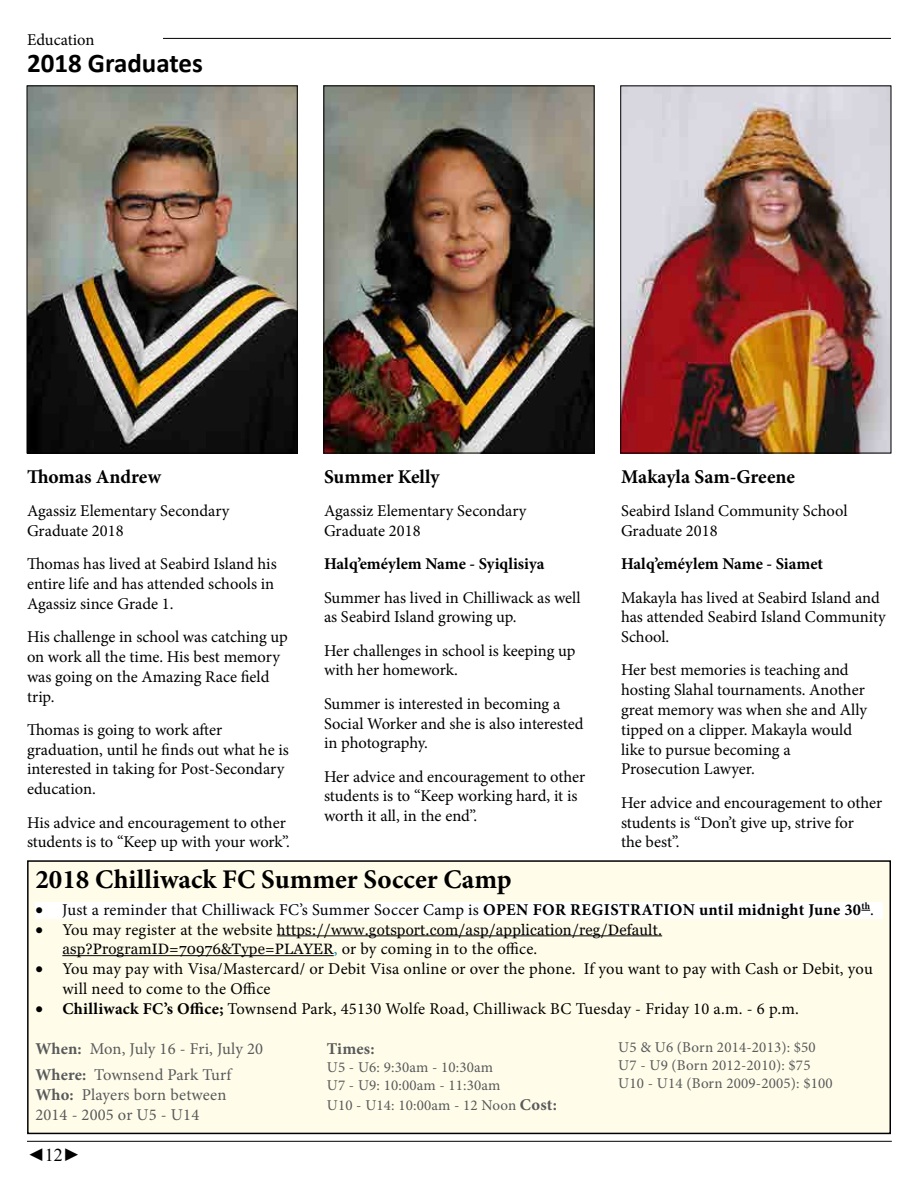
<style>
.page{position:relative;width:918px;height:1188px;background:#fff}
.page>*{position:absolute;margin:0;border:0;box-sizing:border-box;transform-origin:0 0}
.t1{font:700 27px "Minion Pro";color:#000}
.t2{font:700 27px "Calibri";color:#000}
.t3{font:700 19.5px "Minion Pro";color:#000}
.t4{font:18px "Times New Roman";color:#000}
.t5{font:16.5px/19.8px "Minion Pro";color:#000}
.t6{font:16.5px/26.5px "Minion Pro";letter-spacing:.01em;color:#58595b}
.t7{font:700 16.5px "Minion Pro";color:#000}
.t8{font:700 16.5px "Minion Pro";letter-spacing:.01em;color:#58595b}
.t9{font:15px/18px "Minion Pro";letter-spacing:.01em;color:#58595b}
.t10{font:15px/19.8px "Georgia";letter-spacing:.01em;color:#000001}
.s1{font-weight:700}
.s2{color:#000}
.s3{font-family:"Minion Pro";font-size:16.5px;color:#000}
.s4{font-family:"Minion Pro";font-size:16.5px;color:#008abd}
.s5{font-weight:700;font-size:16.5px}
</style>
<div class="page">
<hr style="left:27px;top:1141px;width:865px;height:1px;background:#000">
<hr style="left:87px;top:38px;width:804px;height:1px;background:#000">
<img style="left:29px;top:88px;width:266px;height:363px">
<div style="left:27px;top:86px;width:270px;height:367px;border:1px solid #000"></div>
<img style="left:326px;top:88px;width:266px;height:363px">
<div style="left:324px;top:86px;width:270px;height:367px;border:1px solid #000"></div>
<img style="left:623px;top:88px;width:266px;height:363px">
<div style="left:28px;top:861px;width:862px;height:272px;background:#fffde9"></div>
<div style="left:35px;top:903px;width:848px;height:16px;background:#fff"></div>
<hr style="left:277px;top:935px;width:385px;height:1px;background:#000001">
<hr style="left:62px;top:955px;width:272px;height:1px;background:#000001">
<div style="left:27px;top:860px;width:864px;height:274px;border:2px solid #000"></div>
<div style="left:27px;top:27px;width:135px;height:24px;background:#fff"></div>
<p class="t5" style="left:27px;top:30px;width:69px">Education</p>
<h1 class="t2" style="left:27px;top:43px;width:177px">2018 Graduates</h1>
<p class="t3" style="left:27px;top:463px;width:136px">Thomas Andrew</p>
<p class="t5" style="left:27px;top:501px;width:204px">Agassiz Elementary Secondary<br>Graduate 2018</p>
<p class="t5" style="left:27px;top:554px;width:251px">Thomas has lived at Seabird Island his entire life and has attended schools in<br>Agassiz since Grade 1.</p>
<p class="t5" style="left:27px;top:627px;width:262px">His challenge in school was catching up on work all the time. His best memory was going on the Amazing Race field trip.</p>
<p class="t5" style="left:27px;top:720px;width:263px">Thomas is going to work after graduation, until he finds out what he is interested in taking for Post-Secondary education.</p>
<p class="t5" style="left:27px;top:812px;width:264px">His advice and encouragement to other students is to “Keep up with your work”.</p>
<p class="t3" style="left:324px;top:463px;width:117px">Summer Kelly</p>
<p class="t5" style="left:324px;top:501px;width:204px">Agassiz Elementary Secondary<br>Graduate 2018</p>
<p class="t7" style="left:324px;top:552px;width:222px">Halq’eméylem Name - Syiqlisiya</p>
<p class="t5" style="left:324px;top:587px;width:258px">Summer has lived in Chilliwack as well as Seabird Island growing up.</p>
<p class="t5" style="left:324px;top:641px;width:253px">Her challenges in school is keeping up with her homework.</p>
<p class="t5" style="left:324px;top:694px;width:261px">Summer is interested in becoming a<br>Social Worker and she is also interested in photography.</p>
<p class="t5" style="left:324px;top:767px;width:263px">Her advice and encouragement to other students is to “Keep working hard, it is worth it all, in the end”.</p>
<p class="t3" style="left:621px;top:463px;width:175px">Makayla Sam-Greene</p>
<p class="t5" style="left:621px;top:501px;width:228px">Seabird Island Community School<br>Graduate 2018</p>
<p class="t7" style="left:621px;top:552px;width:204px">Halq’eméylem Name - Siamet</p>
<p class="t5" style="left:621px;top:587px;width:266px">Makayla has lived at Seabird Island and has attended Seabird Island Community<br>School.</p>
<p class="t5" style="left:621px;top:660px;width:248px">Her best memories is teaching and hosting Slahal tournaments. Another great memory was when she and Ally tipped on a clipper. Makayla would like to pursue becoming a<br>Prosecution Lawyer.</p>
<p class="t5" style="left:621px;top:793px;width:263px">Her advice and encouragement to other students is “Don’t give up, strive for<br>the best”.</p>
<h1 class="t1" style="left:35px;top:861px;width:478px">2018 Chilliwack FC Summer Soccer Camp</h1>
<p class="t5" style="left:35px;top:900px;width:840px">• Just a reminder that Chilliwack FC’s Summer Soccer Camp is <span class="s1">OPEN FOR REGISTRATION until midnight June 30</span><sup>th</sup>.</p>
<p class="t10" style="left:62px;top:920px;width:601px;text-indent:-27px"><span class="s2">•</span> <span class="s3">You may register at the website</span> https://www.gotsport.com/asp/application/reg/Default. asp?ProgramID=70976&amp;Type=PLAYER<span class="s4">,</span> <span class="s3">or by coming in to the office.</span></p>
<p class="t5" style="left:62px;top:959px;width:812px;text-indent:-27px">• You may pay with Visa/Mastercard/ or Debit Visa online or over the phone. If you want to pay with Cash or Debit, you will need to come to the Office</p>
<p class="t5" style="left:35px;top:999px;width:765px">• <span class="s1">Chilliwack FC’s Office;</span> Townsend Park, 45130 Wolfe Road, Chilliwack BC Tuesday - Friday 10 a.m. - 6 p.m.</p>
<p class="t6" style="left:35px;top:1035px;width:229px"><span class="s1">When:</span> Mon, July 16 - Fri, July 20<br><span class="s1">Where:</span> Townsend Park Turf</p>
<p class="t6" style="left:35px;top:1085px;width:193px;line-height:19.8px"><span class="s1">Who:</span> Players born between<br>2014 - 2005 or U5 - U14</p>
<p class="t9" style="left:618px;top:1038px;width:216px">U5 &amp; U6 (Born 2014-2013): $50<br>U7 - U9 (Born 2012-2010): $75<br>U10 - U14 (Born 2009-2005): $100</p>
<p class="t8" style="left:327px;top:1037px;width:49px">Times:</p>
<p class="t9" style="left:327px;top:1058px;width:175px">U5 - U6: 9:30am - 10:30am<br>U7 - U9: 10:00am - 11:30am</p>
<p class="t9" style="left:327px;top:1096px;width:232px">U10 - U14: 10:00am - 12 Noon <span class="s5">Cost:</span></p>
<p class="t4" style="left:27px;top:1142px;width:55px">◄12►</p>
</div>
